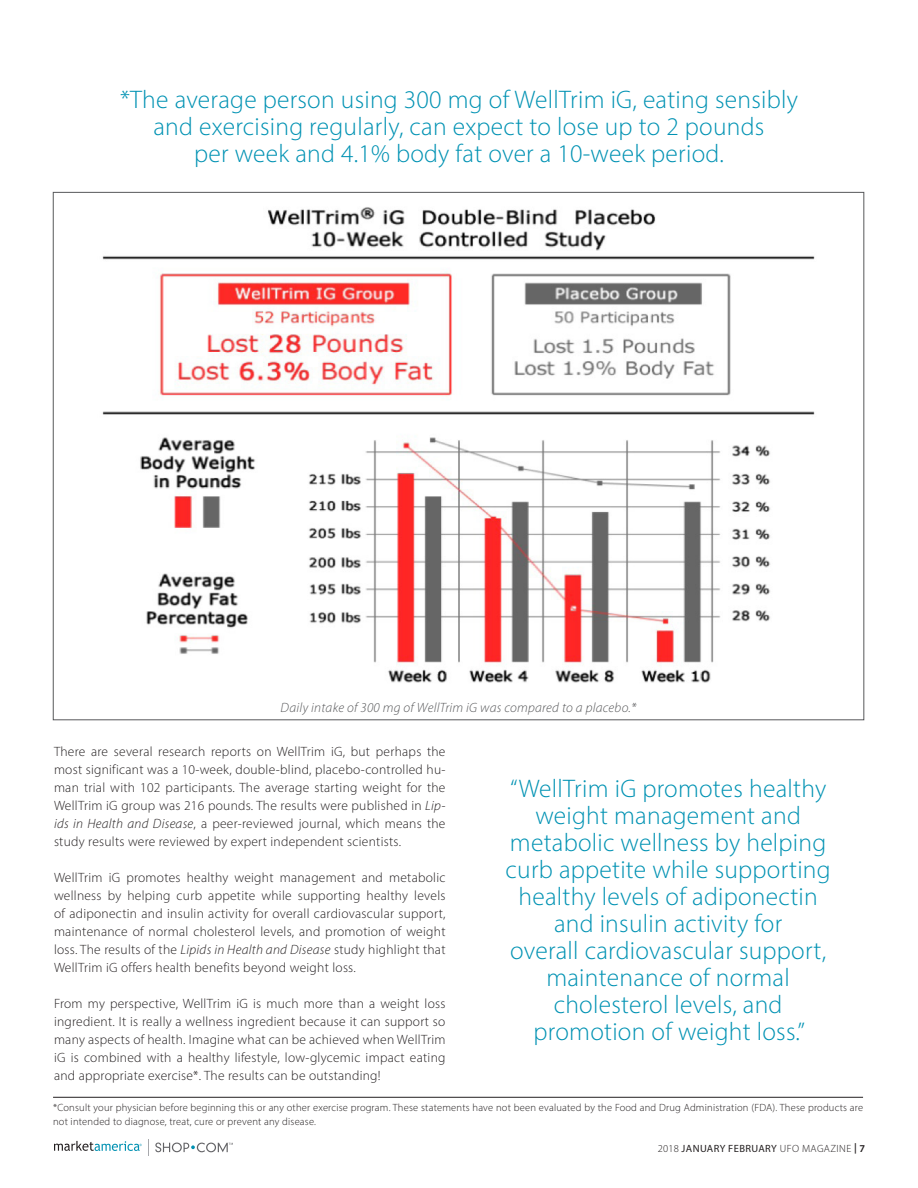
<style>
.page{position:relative;width:918px;height:1188px;background:#fff}
.page>*{position:absolute;margin:0;border:0;box-sizing:border-box;transform-origin:0 0}
.t1{font:300 25.5px/27px "Myriad Pro";letter-spacing:.01em;color:#0092b3;text-align:center}
.t2{font:300 13.5px/18px "Myriad Pro";letter-spacing:.02em;color:#231f20;text-align:justify}
.t3{font:italic 300 13.5px "Myriad Pro";letter-spacing:.02em;color:#57585a}
.t4{font:300 10.5px/13.5px "Myriad Pro";letter-spacing:.02em;color:#231f20}
.t5{font:300 10.5px "Myriad Pro";letter-spacing:.04em;color:#231f20}
.s1{font-style:italic}
.s2{font-weight:400}
.s3{font-weight:600}
</style>
<div class="page">
<hr style="left:53px;top:1097px;width:810px;height:1px;background:#231f20">
<img style="left:102px;top:207px;width:713px;height:476px">
<svg style="left:54px;top:1141px;width:88px;height:10px"></svg>
<svg style="left:148px;top:1139px;width:1px;height:17px"></svg>
<svg style="left:155px;top:1143px;width:78px;height:9px"></svg>
<p class="t1" style="left:120px;top:85px;width:679px">*The average person using 300 mg of WellTrim iG, eating sensibly and exercising regularly, can expect to lose up to 2 pounds<br>per week and 4.1% body fat over a 10-week period.</p>
<p class="t3" style="left:281px;top:699px;width:357px">Daily intake of 300 mg of WellTrim iG was compared to a placebo.*</p>
<p class="t2" style="left:54px;top:742px;width:393px">There are several research reports on WellTrim iG, but perhaps the most significant was a 10-week, double-blind, placebo-controlled hu&shy;man trial with 102 participants. The average starting weight for the WellTrim iG group was 216 pounds. The results were published in <span class="s1">Lip&shy;ids in Health and Disease</span>, a peer-reviewed journal, which means the study results were reviewed by expert independent scientists.</p>
<p class="t2" style="left:54px;top:868px;width:393px">WellTrim iG promotes healthy weight management and metabolic wellness by helping curb appetite while supporting healthy levels of adiponectin and insulin activity for overall cardiovascular support, maintenance of normal cholesterol levels, and promotion of weight loss. The results of the <span class="s1">Lipids in Health and Disease</span> study highlight that WellTrim iG offers health benefits beyond weight loss.</p>
<p class="t2" style="left:54px;top:994px;width:393px">From my perspective, WellTrim iG is much more than a weight loss ingredient. It is really a wellness ingredient because it can support so many aspects of health. Imagine what can be achieved when WellTrim iG is combined with a healthy lifestyle, low-glycemic impact eating and appropriate exercise*. The results can be outstanding!</p>
<p class="t1" style="left:506px;top:775px;width:327px">“WellTrim iG promotes healthy weight management and metabolic wellness by helping curb appetite while supporting healthy levels of adiponectin and insulin activity for<br>overall cardiovascular support, maintenance of normal cholesterol levels, and promotion of weight loss.”</p>
<p class="t4" style="left:53px;top:1101px;width:812px">*Consult your physician before beginning this or any other exercise program. These statements have not been evaluated by the Food and Drug Administration (FDA). These products are not intended to diagnose, treat, cure or prevent any disease.</p>
<p class="t5" style="left:658px;top:1142px;width:209px">2018 <span class="s2">JANUARY FEBRUARY</span> UFO MAGAZINE <span class="s3">| 7</span></p>
</div>
